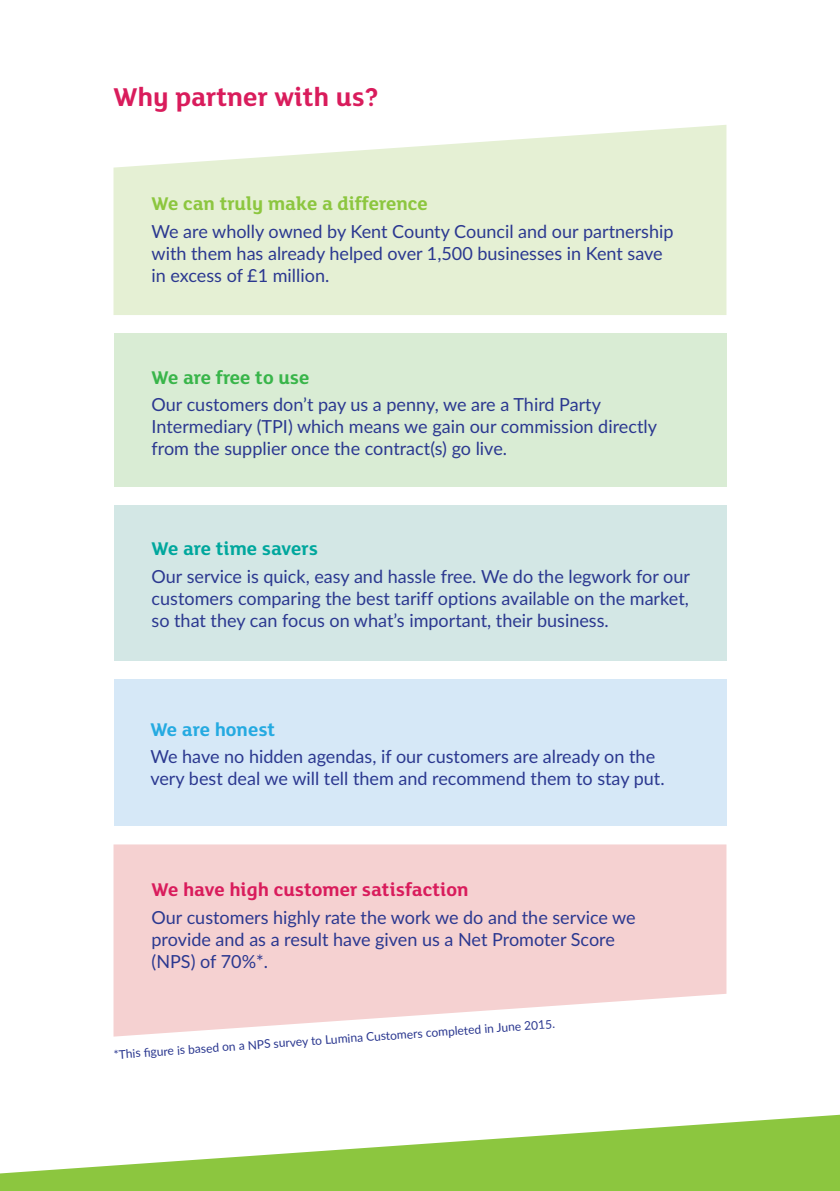
<style>
.page{position:relative;width:840px;height:1191px;background:#fff}
.page>*{position:absolute;margin:0;border:0;box-sizing:border-box;transform-origin:0 0}
.t1{font:700 28px "FS Lola";color:#d91c5c}
.t2{font:700 20px "FS Lola";color:#d91c5c}
.t3{font:700 20px "FS Lola";color:#8cc63f}
.t4{font:700 20px "FS Lola";color:#00a79d}
.t5{font:700 20px "FS Lola";color:#39b54a}
.t6{font:700 20px "FS Lola";color:#25aae1}
.t7{font:18px/22px "Lato";color:#2b3890}
.t8{font:12px "Lato";color:#2b3890}
</style>
<div class="page">
<div style="left:113px;top:679px;width:613px;height:147px;background:#d6e8f7"></div>
<div style="left:113px;top:505px;width:613px;height:155px;background:#d3e7e5"></div>
<div style="left:113px;top:333px;width:613px;height:154px;background:#d9ecd4"></div>
<svg style="left:113px;top:125px;width:613px;height:190px;background:#e7f1d8"></svg>
<svg style="left:113px;top:844px;width:613px;height:192px;background:#f6d6d6"></svg>
<svg style="left:0;top:1114px;width:839px;height:77px;fill:#8cc63f"></svg>
<h1 class="t1" style="left:113px;top:86px;width:266px">Why partner with us?</h1>
<p class="t3" style="left:151px;top:196px;width:278px">We can truly make a difference</p>
<p class="t7" style="left:151px;top:220px;width:523px">We are wholly owned by Kent County Council and our partnership with them has already helped over 1,500 businesses in Kent save in excess of £1 million.</p>
<p class="t5" style="left:151px;top:369px;width:159px">We are free to use</p>
<p class="t7" style="left:151px;top:393px;width:506px">Our customers don’t pay us a penny, we are a Third Party<br>Intermediary (TPI) which means we gain our commission directly from the supplier once the contract(s) go live.</p>
<p class="t4" style="left:151px;top:541px;width:168px">We are time savers</p>
<p class="t7" style="left:151px;top:565px;width:539px;text-align:justify">Our service is quick, easy and hassle free. We do the legwork for our customers comparing the best tariff options available on the market, so that they can focus on what’s important, their business.</p>
<p class="t6" style="left:150px;top:721px;width:126px">We are honest</p>
<p class="t7" style="left:150px;top:745px;width:515px">We have no hidden agendas, if our customers are already on the very best deal we will tell them and recommend them to stay put.</p>
<p class="t2" style="left:151px;top:882px;width:318px">We have high customer satisfaction</p>
<p class="t7" style="left:151px;top:906px;width:485px">Our customers highly rate the work we do and the service we provide and as a result have given us a Net Promoter Score (NPS) of 70%*.</p>
<p class="t8" style="left:113px;top:1047px;width:443px;rotate:-4deg">*This fi gure is based on a NPS survey to Lumina Customers completed in June 2015.</p>
</div>
